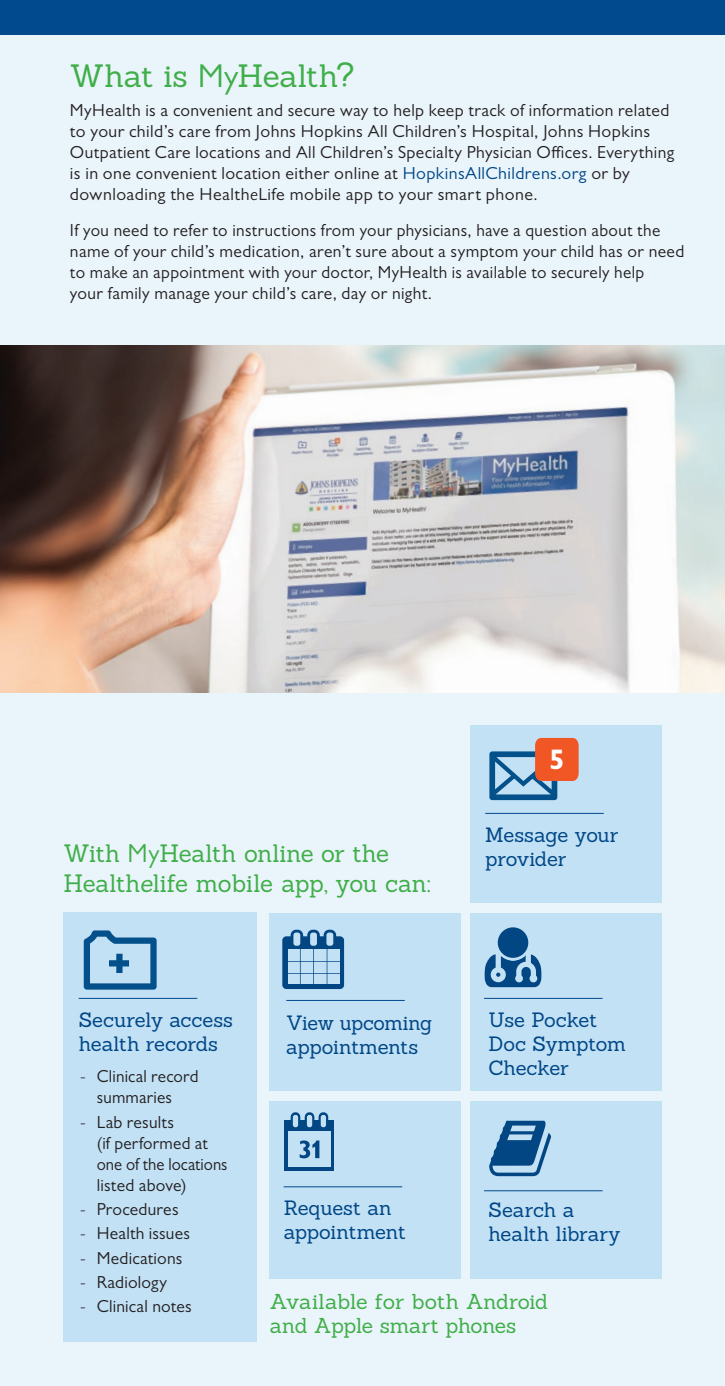
<style>
.page{position:relative;width:725px;height:1386px;background:#fff}
.page>*{position:absolute;margin:0;border:0;box-sizing:border-box;transform-origin:0 0}
.t1{font:31.5px "Sanchez";letter-spacing:-.005em;color:#40ae49}
.t2{font:700 28.35px "Gill Sans MT Std";color:#fff}
.t3{font:24.5px/29.8px "Sanchez";letter-spacing:-.005em;color:#40ae49}
.t4{font:21px/24.5px "Sanchez";letter-spacing:-.01em;color:#40ae49}
.t5{font:20.3px/24.3px "Sanchez";letter-spacing:-.005em;color:#004686}
.t6{font:17.5px/21px "Gill Sans MT Std";letter-spacing:.02em;color:#231f20}
.s1{font-family:"Gill Sans MT Std";font-size:33.25px}
.s2{color:#004686}
.s3{font-style:italic}
.s4{font-family:"Gill Sans MT Std";font-size:26.25px}
</style>
<div class="page">
<div style="left:0;top:693px;width:724px;height:693px;background:#eaf5fb"></div>
<div style="left:0;top:0;width:724px;height:346px;background:#eaf5fb"></div>
<div style="left:63px;top:912px;width:194px;height:430px;background:#c2e1f5"></div>
<svg style="left:84px;top:930px;width:73px;height:60px"></svg>
<div style="left:470px;top:725px;width:192px;height:178px;background:#c2e1f5"></div>
<svg style="left:489px;top:738px;width:89px;height:62px"></svg>
<hr style="left:485px;top:813px;width:118px;height:1px;background:#004a8d">
<hr style="left:79px;top:998px;width:118px;height:1px;background:#004a8d">
<div style="left:269px;top:913px;width:191px;height:178px;background:#c2e1f5"></div>
<div style="left:282px;top:936px;width:62px;height:53px;background:#024684;border-radius:4px"></div>
<svg style="left:286px;top:930px;width:54px;height:54px"></svg>
<hr style="left:286px;top:1000px;width:119px;height:1px;background:#004a8d">
<div style="left:269px;top:1101px;width:191px;height:178px;background:#c2e1f5"></div>
<svg style="left:284px;top:1120px;width:49px;height:51px"></svg>
<div style="left:288px;top:1132px;width:42px;height:35px;background:#c2e1f5"></div>
<svg style="left:290px;top:1112px;width:38px;height:18px"></svg>
<svg style="left:299px;top:1141px;width:20px;height:17px"></svg>
<hr style="left:283px;top:1186px;width:119px;height:1px;background:#004a8d">
<div style="left:470px;top:913px;width:192px;height:178px;background:#c2e1f5"></div>
<svg style="left:484px;top:927px;width:58px;height:60px"></svg>
<hr style="left:484px;top:998px;width:118px;height:1px;background:#004a8d">
<div style="left:470px;top:1101px;width:192px;height:178px;background:#c2e1f5"></div>
<svg style="left:489px;top:1121px;width:62px;height:55px"></svg>
<hr style="left:484px;top:1190px;width:118px;height:1px;background:#004a8d">
<div style="left:0;top:0;width:724px;height:34px;background:#004a8d"></div>
<hr style="left:724px;top:345px;width:1px;height:348px;background:#f79b48">
<img style="left:0;top:345px;width:724px;height:348px">
<h1 class="t1" style="left:70px;top:55px;width:286px">What is <span class="s1">My</span>Health?</h1>
<p class="t6" style="left:70px;top:99px;width:605px">MyHealth is a convenient and secure way to help keep track of information related to your child’s care from Johns Hopkins All Children’s Hospital, Johns Hopkins Outpatient Care locations and All Children’s Specialty Physician Offices. Everything is in one convenient location either online at <span class="s2">HopkinsAllChildrens.org</span> or by downloading the Health<span class="s3">e</span>Life mobile app to your smart phone.</p>
<p class="t6" style="left:70px;top:220px;width:616px">If you need to refer to instructions from your physicians, have a question about the name of your child’s medication, aren’t sure about a symptom your child has or need to make an appointment with your doctor, MyHealth is available to securely help<br>your family manage your child’s care, day or night.</p>
<h3 class="t3" style="left:63px;top:838px;width:369px">With <span class="s4">My</span>Health online or the<br>Healthelife mobile app, you can:</h3>
<h2 class="t2" style="left:549px;top:742px;width:17px">5</h2>
<p class="t5" style="left:485px;top:822px;width:135px">Message your provider</p>
<p class="t5" style="left:79px;top:1007px;width:156px">Securely access health records</p>
<p class="t6" style="left:80px;top:1066px;width:120px;text-align:center">- Clinical record summaries</p>
<p class="t6" style="left:97px;top:1111px;width:132px;text-indent:-17px">- Lab results<br>(if performed at one of the locations listed above)</p>
<p class="t6" style="left:80px;top:1199px;width:100px">- Procedures</p>
<p class="t6" style="left:80px;top:1223px;width:111px">- Health issues</p>
<p class="t6" style="left:80px;top:1247px;width:104px">- Medications</p>
<p class="t6" style="left:80px;top:1271px;width:88px">- Radiology</p>
<p class="t6" style="left:80px;top:1296px;width:113px">- Clinical notes</p>
<p class="t5" style="left:286px;top:1010px;width:148px">View upcoming appointments</p>
<p class="t5" style="left:283px;top:1196px;width:124px">Request an appointment</p>
<p class="t5" style="left:488px;top:1007px;width:139px">Use Pocket<br>Doc Symptom<br>Checker</p>
<p class="t5" style="left:488px;top:1197px;width:133px">Search a health library</p>
<p class="t4" style="left:270px;top:1289px;width:279px">Available for both Android and Apple smart phones</p>
</div>
